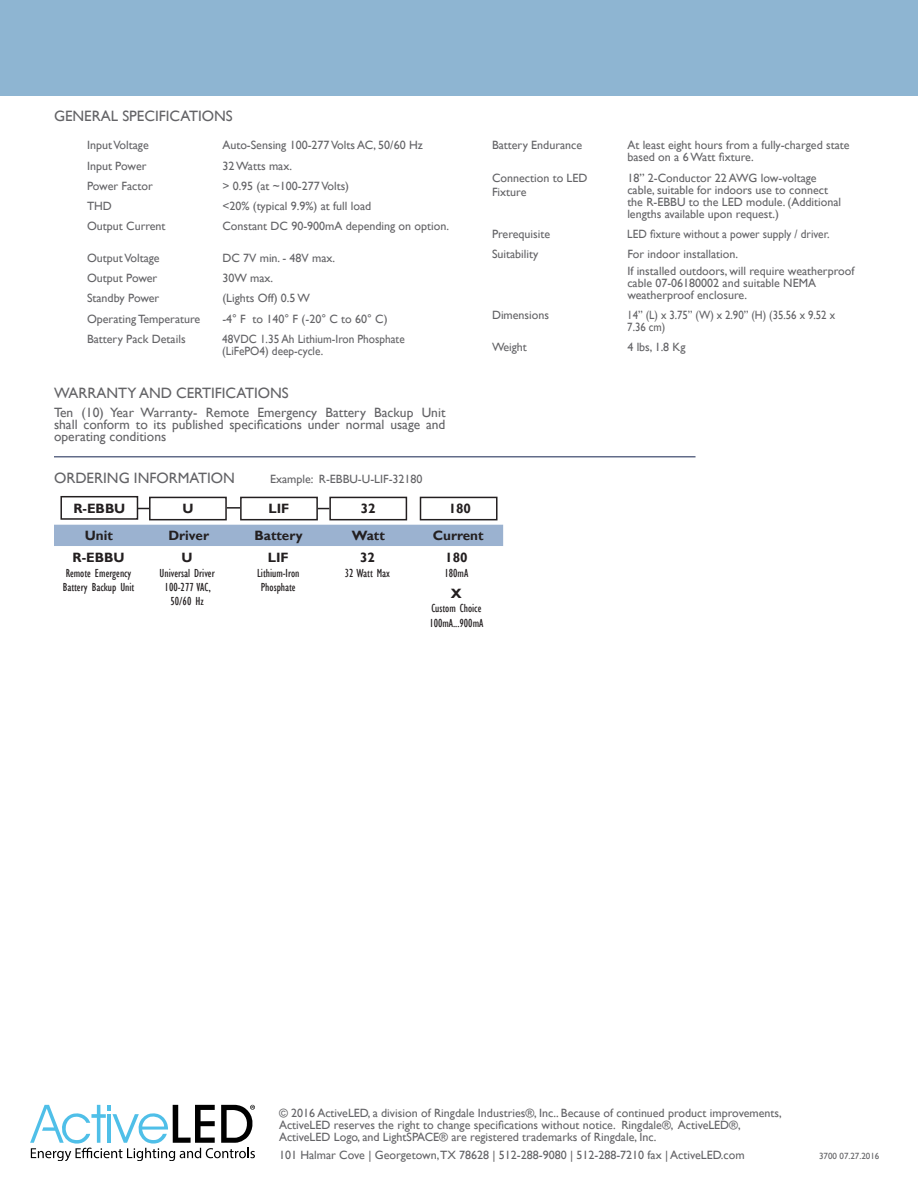
<style>
.page{position:relative;width:918px;height:1188px;background:#fff}
.page>*{position:absolute;margin:0;border:0;box-sizing:border-box;transform-origin:0 0}
.t1{font:15px "Gill Sans";color:#636366}
.content{font:13.5px/12px "Gill Sans";color:#636366;text-align:justify}
.t2{font:700 13.5px "Gill Sans";color:#231f20}
.content-2{font:12px/12px "Gill Sans";color:#636366}
.t3{font:condensed 12px/14.4px "Gill Sans";color:#231f20}
.content-3{font:12px/12px "Gill Sans";color:#636366;scale:.94 1}
.content-4{font:12px/12px "Gill Sans";color:#636366;scale:.9 1}
.content-5{font:9px "Gill Sans";color:#636366}
</style>
<div class="page">
<div style="left:0;top:0;width:918px;height:95px;background:#8eb5d2"></div>
<hr style="left:54px;top:456px;width:642px;height:2px;background:#626c89">
<div style="left:54px;top:525px;width:449px;height:21px;background:#9bb2d0"></div>
<div style="left:60px;top:496px;width:78px;height:24px;border:2px solid #231f20"></div>
<div style="left:420px;top:497px;width:78px;height:23px;border:2px solid #231f20"></div>
<div style="left:329px;top:497px;width:78px;height:23px;border:2px solid #231f20"></div>
<div style="left:240px;top:497px;width:78px;height:23px;border:2px solid #231f20"></div>
<div style="left:149px;top:497px;width:78px;height:23px;border:2px solid #231f20"></div>
<svg style="left:30px;top:1105px;width:225px;height:56px"></svg>
<svg style="left:227px;top:507px;width:13px;height:2px"></svg>
<p class="t1" style="left:54px;top:107px;width:180px">GENERAL SPECIFICATIONS</p>
<p class="content-2" style="left:87px;top:139px;width:63px">Input Voltage</p>
<p class="content-2" style="left:222px;top:139px;width:202px">Auto-Sensing 100-277 Volts AC, 50/60 Hz</p>
<p class="content-2" style="left:87px;top:160px;width:61px">Input Power</p>
<p class="content-2" style="left:222px;top:160px;width:71px">32 Watts max.</p>
<p class="content-2" style="left:87px;top:180px;width:67px">Power Factor</p>
<p class="content-2" style="left:222px;top:180px;width:128px">&gt; 0.95 (at ~100-277 Volts)</p>
<p class="content-2" style="left:87px;top:200px;width:26px">THD</p>
<p class="content-2" style="left:222px;top:200px;width:151px">&lt;20% (typical 9.9%) at full load</p>
<p class="content-2" style="left:87px;top:221px;width:80px">Output Current</p>
<p class="content-2" style="left:222px;top:221px;width:228px">Constant DC 90-900mA depending on option.</p>
<p class="content-2" style="left:87px;top:252px;width:74px">Output Voltage</p>
<p class="content-2" style="left:222px;top:252px;width:114px">DC 7V min. - 48V max.</p>
<p class="content-2" style="left:87px;top:272px;width:72px">Output Power</p>
<p class="content-2" style="left:222px;top:272px;width:52px">30W max.</p>
<p class="content-2" style="left:87px;top:292px;width:74px">Standby Power</p>
<p class="content-2" style="left:222px;top:292px;width:89px">(Lights Off) 0.5 W</p>
<p class="content-2" style="left:87px;top:313px;width:115px">Operating Temperature</p>
<p class="content-2" style="left:222px;top:313px;width:167px">-4° F to 140° F (-20° C to 60° C)</p>
<p class="content-2" style="left:87px;top:333px;width:100px">Battery Pack Details</p>
<p class="content-3" style="left:222px;top:333px;width:196px">48VDC 1.35 Ah Lithium-Iron Phosphate (LiFePO4) deep-cycle.</p>
<p class="content-2" style="left:492px;top:139px;width:92px">Battery Endurance</p>
<p class="content-2" style="left:627px;top:139px;width:224px">At least eight hours from a fully-charged state based on a 6 Watt fixture.</p>
<p class="content-2" style="left:492px;top:171px;width:97px;line-height:14.4px">Connection to LED<br>Fixture</p>
<p class="content-2" style="left:627px;top:172px;width:215px">18” 2-Conductor 22 AWG low-voltage cable, suitable for indoors use to connect the R-EBBU to the LED module. (Additional lengths available upon request.)</p>
<p class="content-2" style="left:492px;top:228px;width:60px">Prerequisite</p>
<p class="content-3" style="left:627px;top:228px;width:217px">LED fixture without a power supply / driver.</p>
<p class="content-2" style="left:492px;top:248px;width:48px">Suitability</p>
<p class="content-2" style="left:627px;top:248px;width:112px">For indoor installation.</p>
<p class="content-2" style="left:627px;top:265px;width:229px">If installed outdoors, will require weatherproof cable 07-06180002 and suitable NEMA weatherproof enclosure.</p>
<p class="content-2" style="left:492px;top:309px;width:59px">Dimensions</p>
<p class="content-4" style="left:627px;top:309px;width:232px">14” (L) x 3.75” (W) x 2.90” (H) (35.56 x 9.52 x<br>7.36 cm)</p>
<p class="content-2" style="left:492px;top:341px;width:36px">Weight</p>
<p class="content-2" style="left:627px;top:341px;width:60px">4 lbs, 1.8 Kg</p>
<p class="t1" style="left:54px;top:384px;width:236px">WARRANTY AND CERTIFICATIONS</p>
<p class="content" style="left:54px;top:406px;width:393px">Ten (10) Year Warranty- Remote Emergency Battery Backup Unit shall conform to its published specifications under normal usage and operating conditions</p>
<p class="t1" style="left:54px;top:469px;width:182px">ORDERING INFORMATION</p>
<p class="content-2" style="left:270px;top:473px;width:154px">Example: R-EBBU-U-LIF-32180</p>
<p class="t2" style="left:73px;top:500px;width:53px">R-EBBU</p>
<p class="t2" style="left:182px;top:500px;width:13px">U</p>
<p class="t2" style="left:269px;top:500px;width:22px">LIF</p>
<p class="t2" style="left:361px;top:500px;width:16px">32</p>
<p class="t2" style="left:449px;top:500px;width:24px">180</p>
<p class="t2" style="left:85px;top:527px;width:30px">Unit</p>
<p class="t2" style="left:168px;top:527px;width:42px">Driver</p>
<p class="t2" style="left:254px;top:527px;width:50px">Battery</p>
<p class="t2" style="left:352px;top:527px;width:35px">Watt</p>
<p class="t2" style="left:433px;top:527px;width:52px">Current</p>
<p class="t2" style="left:73px;top:550px;width:53px">R-EBBU</p>
<p class="t3" style="left:63px;top:566px;width:73px">Remote Emergency<br>Battery Backup Unit</p>
<p class="t2" style="left:360px;top:550px;width:16px">32</p>
<p class="t3" style="left:345px;top:566px;width:47px">32 Watt Max</p>
<p class="t2" style="left:445px;top:550px;width:24px">180</p>
<p class="t3" style="left:445px;top:566px;width:25px">180mA</p>
<p class="t2" style="left:451px;top:585px;width:12px">X</p>
<p class="t3" style="left:429px;top:601px;width:55px">Custom Choice<br>100mA...900mA</p>
<p class="t2" style="left:182px;top:550px;width:13px">U</p>
<p class="t3" style="left:160px;top:566px;width:57px">Universal Driver</p>
<p class="t3" style="left:165px;top:580px;width:48px">100-277 VAC,</p>
<p class="t3" style="left:171px;top:594px;width:35px">50/60 Hz</p>
<p class="t2" style="left:268px;top:550px;width:22px">LIF</p>
<p class="t3" style="left:257px;top:566px;width:44px;text-align:center">Lithium-Iron<br>Phosphate</p>
<p class="content-2" style="left:279px;top:1108px;width:504px">© 2016 ActiveLED, a division of Ringdale Industries®, Inc.. Because of continued product improvements,</p>
<p class="content-2" style="left:279px;top:1120px;width:463px">ActiveLED reserves the right to change specifications without notice. Ringdale®, ActiveLED®,</p>
<p class="content-2" style="left:279px;top:1132px;width:379px">ActiveLED Logo, and LightSPACE® are registered trademarks of Ringdale, Inc.</p>
<p class="content-2" style="left:279px;top:1150px;width:467px">101 Halmar Cove | Georgetown,TX 78628 | 512-288-9080 | 512-288-7210 fax | ActiveLED.com</p>
<p class="content-5" style="left:819px;top:1151px;width:62px">3700 07.27.2016</p>
</div>
